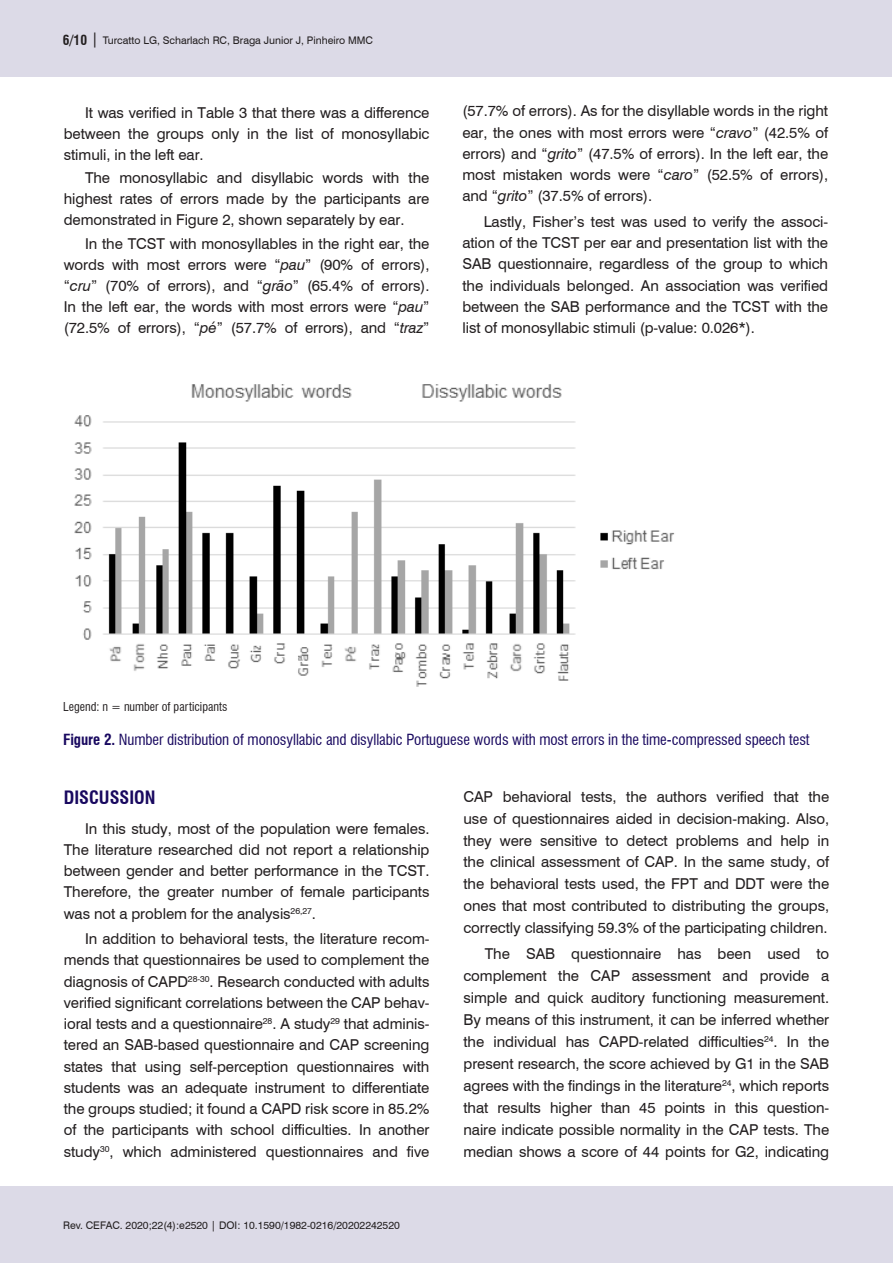
<style>
.page{position:relative;width:893px;height:1263px;background:#fff}
.page>*{position:absolute;margin:0;border:0;box-sizing:border-box;transform-origin:0 0}
.Nivel_1{font:700 condensed 18px "Swiss 721 BT";color:#18085f}
.Corpo_do_texto_INGL{font:15px/21.3px "Swiss 721 BT";letter-spacing:-.005em;color:#231f20;text-align:justify}
.Titulo_tabelas_e_gr{font:condensed 15px "Swiss 721 BT";letter-spacing:-.005em;color:#18085f}
.Legendas{font:condensed 12px "Swiss 721 BT";color:#231f20}
.t1{font:10.5px "Swiss 721 BT";color:#231f20}
.s1{font-weight:700;font-stretch:condensed;font-size:13.5px}
.s2{font-size:15px}
.s3{font-style:italic}
.s4{font-weight:700}
</style>
<div class="page">
<div style="left:0;top:1186px;width:892px;height:77px;background:#dcdae7"></div>
<div style="left:0;top:0;width:892px;height:77px;background:#dcdae7"></div>
<img style="left:74px;top:384px;width:601px;height:303px">
<p class="t1" style="left:63px;top:33px;width:312px"><span class="s1">6/10</span> <span class="s2">|</span> Turcatto LG, Scharlach RC, Braga Junior J, Pinheiro MMC</p>
<p class="Corpo_do_texto_INGL" style="left:64px;top:101px;width:367px;text-indent:21px">It was verified in Table 3 that there was a difference between the groups only in the list of monosyllabic stimuli, in the left ear.</p>
<p class="Corpo_do_texto_INGL" style="left:64px;top:167px;width:367px;text-indent:21px">The monosyllabic and disyllabic words with the highest rates of errors made by the participants are demonstrated in Figure 2, shown separately by ear.</p>
<p class="Corpo_do_texto_INGL" style="left:64px;top:233px;width:367px;text-indent:21px">In the TCST with monosyllables in the right ear, the words with most errors were “<span class="s3">pau</span>” (90% of errors), “<span class="s3">cru</span>” (70% of errors), and “<span class="s3">grão</span>” (65.4% of errors).<br>In the left ear, the words with most errors were “<span class="s3">pau</span>” (72.5% of errors), “<span class="s3">pé</span>” (57.7% of errors), and “<span class="s3">traz</span>”</p>
<p class="Corpo_do_texto_INGL" style="left:462px;top:100px;width:367px">(57.7% of errors). As for the disyllable words in the right ear, the ones with most errors were “<span class="s3">cravo</span>” (42.5% of errors) and “<span class="s3">grito</span>” (47.5% of errors). In the left ear, the most mistaken words were “<span class="s3">caro</span>” (52.5% of errors), and “<span class="s3">grito</span>” (37.5% of errors).</p>
<p class="Corpo_do_texto_INGL" style="left:462px;top:210px;width:367px;text-indent:21px">Lastly, Fisher’s test was used to verify the associ&shy;ation of the TCST per ear and presentation list with the SAB questionnaire, regardless of the group to which the individuals belonged. An association was verified between the SAB performance and the TCST with the list of monosyllabic stimuli (p-value: 0.026*).</p>
<p class="Legendas" style="left:63px;top:699px;width:166px">Legend: n = number of participants</p>
<p class="Titulo_tabelas_e_gr" style="left:63px;top:730px;width:748px"><span class="s4">Figure 2.</span> Number distribution of monosyllabic and disyllabic Portuguese words with most errors in the time-compressed speech test</p>
<p class="Nivel_1" style="left:64px;top:786px;width:93px">DISCUSSION</p>
<p class="Corpo_do_texto_INGL" style="left:64px;top:817px;width:367px;text-indent:21px">In this study, most of the population were females.<br>The literature researched did not report a relationship between gender and better performance in the TCST.<br>Therefore, the greater number of female participants was not a problem for the analysis<sup>26,27</sup>.</p>
<p class="Corpo_do_texto_INGL" style="left:64px;top:928px;width:367px;text-indent:21px">In addition to behavioral tests, the literature recom&shy;mends that questionnaires be used to complement the diagnosis of CAPD<sup>28-30</sup>. Research conducted with adults verified significant correlations between the CAP behav&shy;ioral tests and a questionnaire<sup>28</sup>. A study<sup>29</sup> that adminis&shy;tered an SAB-based questionnaire and CAP screening states that using self-perception questionnaires with students was an adequate instrument to differentiate the groups studied; it found a CAPD risk score in 85.2% of the participants with school difficulties. In another study<sup>30</sup>, which administered questionnaires and five</p>
<p class="t1" style="left:63px;top:1218px;width:338px">Rev. CEFAC. 2020;22(4):e2520 | DOI: 10.1590/1982-0216/20202242520</p>
<p class="Corpo_do_texto_INGL" style="left:463px;top:785px;width:367px;line-height:21.9px">CAP behavioral tests, the authors verified that the use of questionnaires aided in decision-making. Also, they were sensitive to detect problems and help in the clinical assessment of CAP. In the same study, of the behavioral tests used, the FPT and DDT were the ones that most contributed to distributing the groups, correctly classifying 59.3% of the participating children.</p>
<p class="Corpo_do_texto_INGL" style="left:463px;top:942px;width:367px;line-height:21.9px;text-indent:21px">The SAB questionnaire has been used to complement the CAP assessment and provide a simple and quick auditory functioning measurement.<br>By means of this instrument, it can be inferred whether the individual has CAPD-related difficulties<sup>24</sup>. In the present research, the score achieved by G1 in the SAB agrees with the findings in the literature<sup>24</sup>, which reports that results higher than 45 points in this question&shy;naire indicate possible normality in the CAP tests. The median shows a score of 44 points for G2, indicating</p>
</div>
